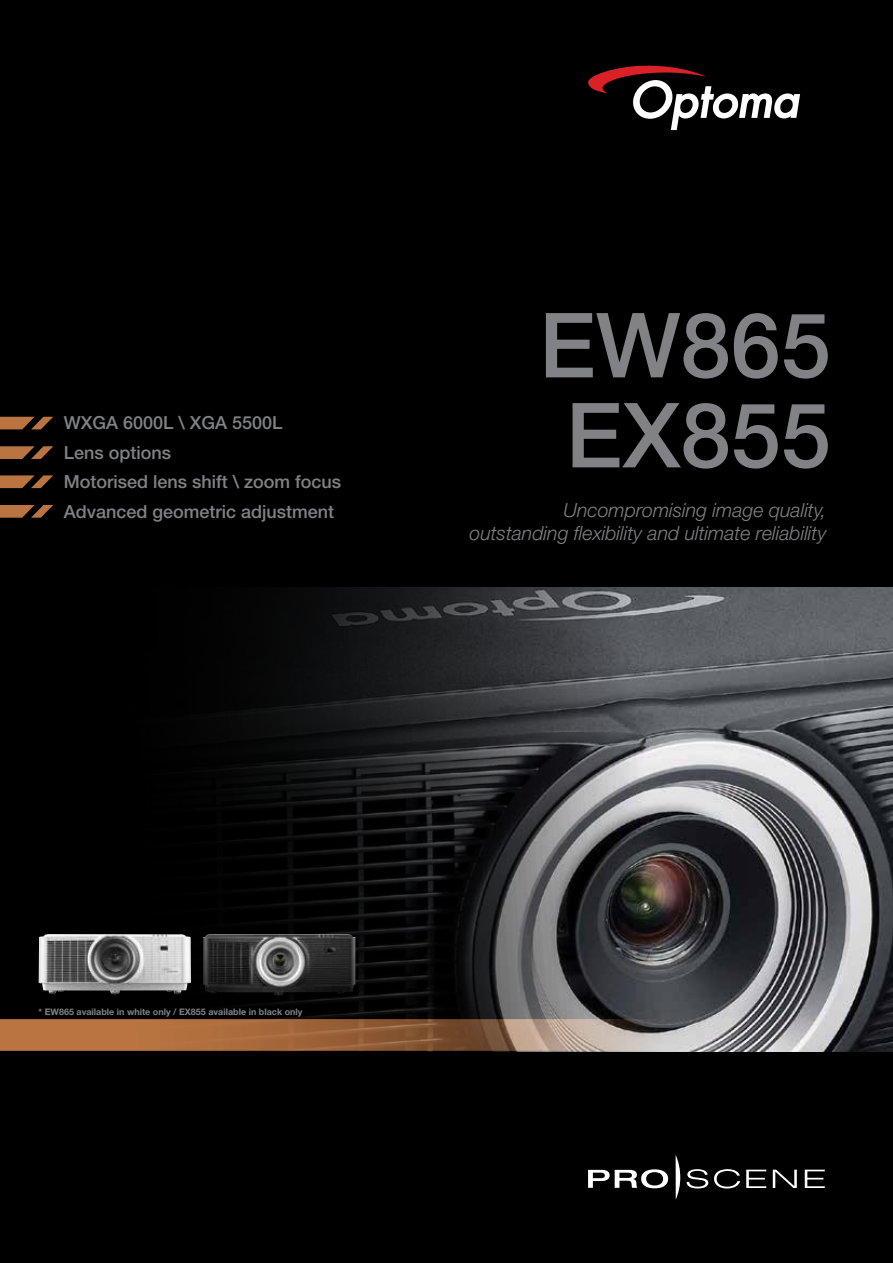
<style>
.page{position:relative;width:893px;height:1263px;background:#000}
.page>*{position:absolute;margin:0;border:0;box-sizing:border-box;transform-origin:0 0}
.t1{font:500 90px/90px "Helvetica Neue";color:#808285}
.t2{font:italic 300 19.5px/22.5px "Helvetica Neue";color:#808285;text-align:right}
.t3{font:500 18px/29.5px "Helvetica Neue";color:#808285}
.t4{font:700 9px "Helvetica Neue";color:#808285}
</style>
<div class="page">
<svg style="left:588px;top:66px;width:212px;height:64px"></svg>
<svg style="left:676px;top:1156px;width:4px;height:43px"></svg>
<svg style="left:687px;top:1169px;width:21px;height:19px"></svg>
<svg style="left:714px;top:1169px;width:26px;height:19px"></svg>
<svg style="left:746px;top:1170px;width:20px;height:18px"></svg>
<svg style="left:773px;top:1170px;width:24px;height:18px"></svg>
<svg style="left:805px;top:1170px;width:20px;height:18px"></svg>
<svg style="left:588px;top:1169px;width:80px;height:19px"></svg>
<svg style="left:0;top:505px;width:53px;height:13px"></svg>
<svg style="left:0;top:475px;width:53px;height:13px"></svg>
<svg style="left:0;top:446px;width:53px;height:13px"></svg>
<svg style="left:0;top:417px;width:53px;height:12px"></svg>
<div style="left:0;top:1019px;width:68px;height:32px;background:#b97441"></div>
<img style="left:68px;top:588px;width:825px;height:463px">
<img style="left:203px;top:934px;width:152px;height:62px">
<img style="left:39px;top:934px;width:152px;height:60px">
<p class="t3" style="left:64px;top:408px;width:279px">WXGA 6000L \ XGA 5500L<br>Lens options<br>Motorised lens shift \ zoom focus<br>Advanced geometric adjustment</p>
<h1 class="t1" style="left:539px;top:299px;width:293px">EW865<br>EX855</h1>
<p class="t2" style="left:470px;top:498px;width:358px">Uncompromising image quality, outstanding flexibility and ultimate reliability</p>
<p class="t4" style="left:39px;top:1006px;width:265px">* EW865 available in white only / EX855 available in black only</p>
</div>
